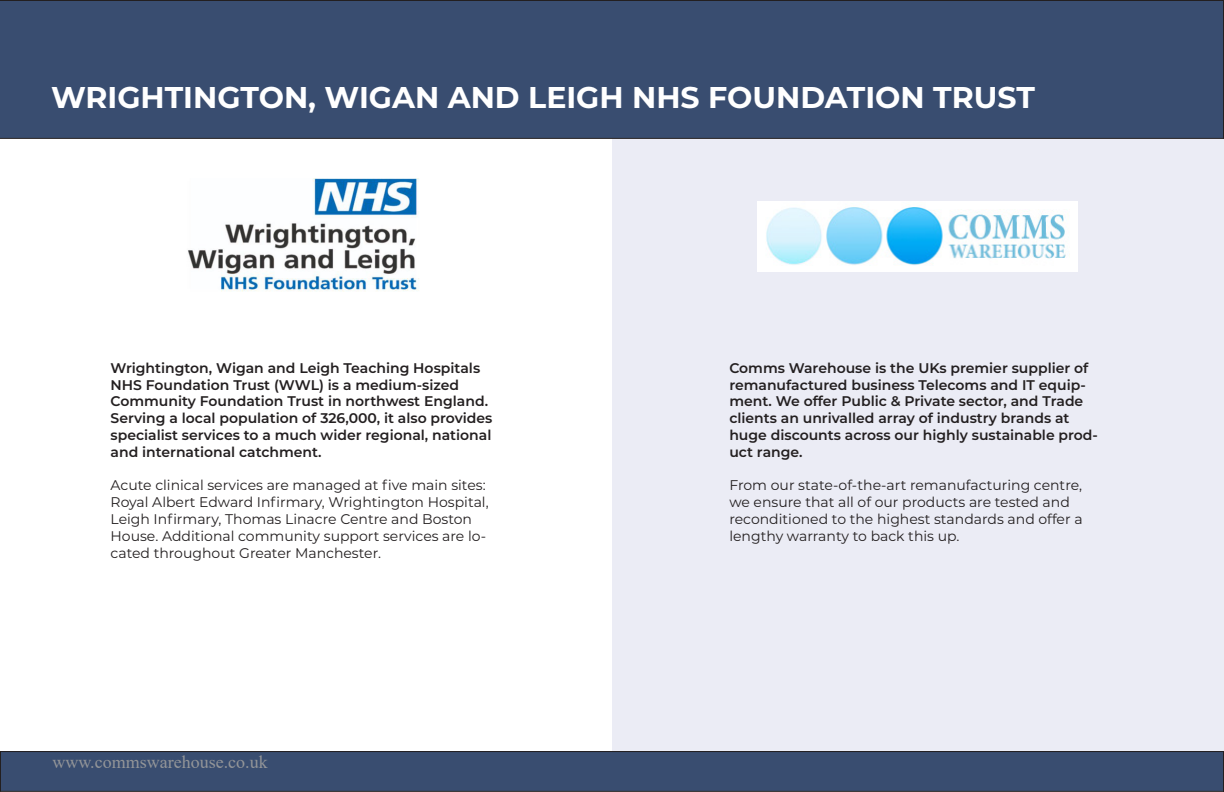
<style>
.page{position:relative;width:1224px;height:792px;background:#fff}
.page>*{position:absolute;margin:0;border:0;box-sizing:border-box;transform-origin:0 0}
.t1{font:700 30px "Montserrat";color:#fff}
.t2{font:18px "Times New Roman";color:#939598}
.t3{font:600 14px/16.8px "Montserrat";color:#231f20}
.t4{font:14px/16.8px "Montserrat";color:#231f20}
</style>
<div class="page">
<div style="left:612px;top:138px;width:612px;height:613px;background:#ebecf5"></div>
<div style="left:0;top:752px;width:1223px;height:39px;background:#394d70"></div>
<div style="left:0;top:751px;width:1224px;height:41px;border:1px solid #231f20"></div>
<div style="left:0;top:0;width:1224px;height:139px;background:#394d70"></div>
<img style="left:188px;top:178px;width:231px;height:114px">
<img style="left:758px;top:202px;width:319px;height:70px">
<svg style="left:1223px;top:751px;width:1px;height:41px"></svg>
<p class="t1" style="left:51px;top:76px;width:985px">WRIGHTINGTON, WIGAN AND LEIGH NHS FOUNDATION TRUST</p>
<p class="t3" style="left:111px;top:359px;width:383px">Wrightington, Wigan and Leigh Teaching Hospitals NHS Foundation Trust (WWL) is a medium-sized Community Foundation Trust in northwest England.<br>Serving a local population of 326,000, it also provides specialist services to a much wider regional, national and international catchment.</p>
<p class="t4" style="left:111px;top:477px;width:380px">Acute clinical services are managed at five main sites:<br>Royal Albert Edward Infirmary, Wrightington Hospital, Leigh Infirmary, Thomas Linacre Centre and Boston House. Additional community support services are lo&shy;cated throughout Greater Manchester.</p>
<p class="t2" style="left:52px;top:750px;width:217px">www.commswarehouse.co.uk</p>
<p class="t3" style="left:729px;top:359px;width:370px">Comms Warehouse is the UKs premier supplier of remanufactured business Telecoms and IT equip&shy;ment. We offer Public &amp; Private sector, and Trade clients an unrivalled array of industry brands at huge discounts across our highly sustainable prod&shy;uct range.</p>
<p class="t4" style="left:729px;top:477px;width:355px">From our state-of-the-art remanufacturing centre, we ensure that all of our products are tested and reconditioned to the highest standards and offer a lengthy warranty to back this up.</p>
</div>
